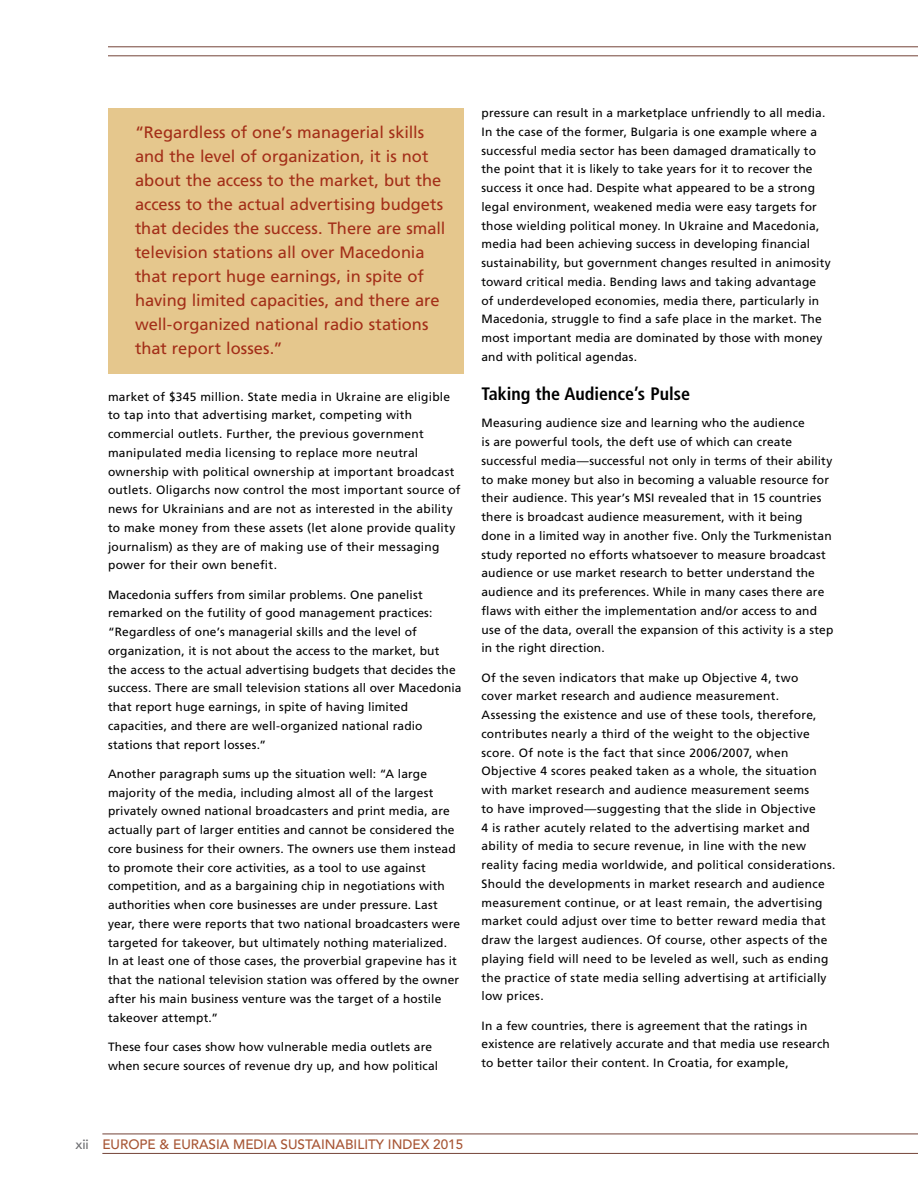
<style>
.page{position:relative;width:918px;height:1188px;background:#fff}
.page>*{position:absolute;margin:0;border:0;box-sizing:border-box;transform-origin:0 0}
.t1{font:700 condensed 18px "Frutiger LT Std";color:#000}
.t2{font:16.5px/24px "Frutiger LT Pro";color:#a32e18}
.t3{font:500 13.5px "Avenir";color:#a75534}
.t4{font:12px/18.8px "Frutiger LT Pro";letter-spacing:.015em;color:#000}
.s1{color:#6d6e71}
</style>
<div class="page">
<hr style="left:108px;top:46px;width:810px;height:1px;background:#734338">
<hr style="left:108px;top:55px;width:810px;height:1px;background:#734338">
<hr style="left:102px;top:1134px;width:816px;height:1px;background:#734338">
<hr style="left:102px;top:1153px;width:816px;height:1px;background:#734338">
<div style="left:108px;top:108px;width:356px;height:266px;background:#e5c78d"></div>
<p class="t2" style="left:135px;top:122px;width:312px">“Regardless of one’s managerial skills and the level of organization, it is not about the access to the market, but the access to the actual advertising budgets that decides the success. There are small television stations all over Macedonia that report huge earnings, in spite of having limited capacities, and there are well-organized national radio stations that report losses.”</p>
<p class="t4" style="left:108px;top:388px;width:354px">market of $345 million. State media in Ukraine are eligible to tap into that advertising market, competing with commercial outlets. Further, the previous government manipulated media licensing to replace more neutral ownership with political ownership at important broadcast outlets. Oligarchs now control the most important source of news for Ukrainians and are not as interested in the ability to make money from these assets (let alone provide quality journalism) as they are of making use of their messaging power for their own benefit.</p>
<p class="t4" style="left:108px;top:586px;width:355px">Macedonia suffers from similar problems. One panelist remarked on the futility of good management practices: “Regardless of one’s managerial skills and the level of organization, it is not about the access to the market, but<br>the access to the actual advertising budgets that decides the success. There are small television stations all over Macedonia that report huge earnings, in spite of having limited capacities, and there are well-organized national radio stations that report losses.”</p>
<p class="t4" style="left:108px;top:765px;width:354px">Another paragraph sums up the situation well: “A large majority of the media, including almost all of the largest privately owned national broadcasters and print media, are actually part of larger entities and cannot be considered the core business for their owners. The owners use them instead to promote their core activities, as a tool to use against competition, and as a bargaining chip in negotiations with authorities when core businesses are under pressure. Last year, there were reports that two national broadcasters were targeted for takeover, but ultimately nothing materialized.<br>In at least one of those cases, the proverbial grapevine has it that the national television station was offered by the owner after his main business venture was the target of a hostile takeover attempt.”</p>
<p class="t4" style="left:108px;top:1038px;width:332px">These four cases show how vulnerable media outlets are when secure sources of revenue dry up, and how political</p>
<p class="t4" style="left:482px;top:104px;width:351px">pressure can result in a marketplace unfriendly to all media.<br>In the case of the former, Bulgaria is one example where a successful media sector has been damaged dramatically to the point that it is likely to take years for it to recover the success it once had. Despite what appeared to be a strong legal environment, weakened media were easy targets for those wielding political money. In Ukraine and Macedonia, media had been achieving success in developing financial sustainability, but government changes resulted in animosity toward critical media. Bending laws and taking advantage of underdeveloped economies, media there, particularly in Macedonia, struggle to find a safe place in the market. The most important media are dominated by those with money and with political agendas.</p>
<h1 class="t1" style="left:482px;top:386px;width:210px">Taking the Audience’s Pulse</h1>
<p class="t4" style="left:482px;top:415px;width:353px">Measuring audience size and learning who the audience<br>is are powerful tools, the deft use of which can create successful media—successful not only in terms of their ability to make money but also in becoming a valuable resource for their audience. This year’s MSI revealed that in 15 countries there is broadcast audience measurement, with it being done in a limited way in another five. Only the Turkmenistan study reported no efforts whatsoever to measure broadcast audience or use market research to better understand the audience and its preferences. While in many cases there are flaws with either the implementation and/or access to and use of the data, overall the expansion of this activity is a step in the right direction.</p>
<p class="t4" style="left:482px;top:669px;width:356px">Of the seven indicators that make up Objective 4, two<br>cover market research and audience measurement.<br>Assessing the existence and use of these tools, therefore, contributes nearly a third of the weight to the objective score. Of note is the fact that since 2006/2007, when Objective 4 scores peaked taken as a whole, the situation with market research and audience measurement seems<br>to have improved—suggesting that the slide in Objective<br>4 is rather acutely related to the advertising market and ability of media to secure revenue, in line with the new reality facing media worldwide, and political considerations.<br>Should the developments in market research and audience measurement continue, or at least remain, the advertising market could adjust over time to better reward media that draw the largest audiences. Of course, other aspects of the playing field will need to be leveled as well, such as ending the practice of state media selling advertising at artificially low prices.</p>
<p class="t4" style="left:482px;top:1017px;width:350px">In a few countries, there is agreement that the ratings in existence are relatively accurate and that media use research to better tailor their content. In Croatia, for example,</p>
<p class="t3" style="left:75px;top:1139px;width:389px"><span class="s1">xii</span> EUROPE &amp; EURASIA MEDIA SUSTAINABILITY INDEX 2015</p>
</div>
